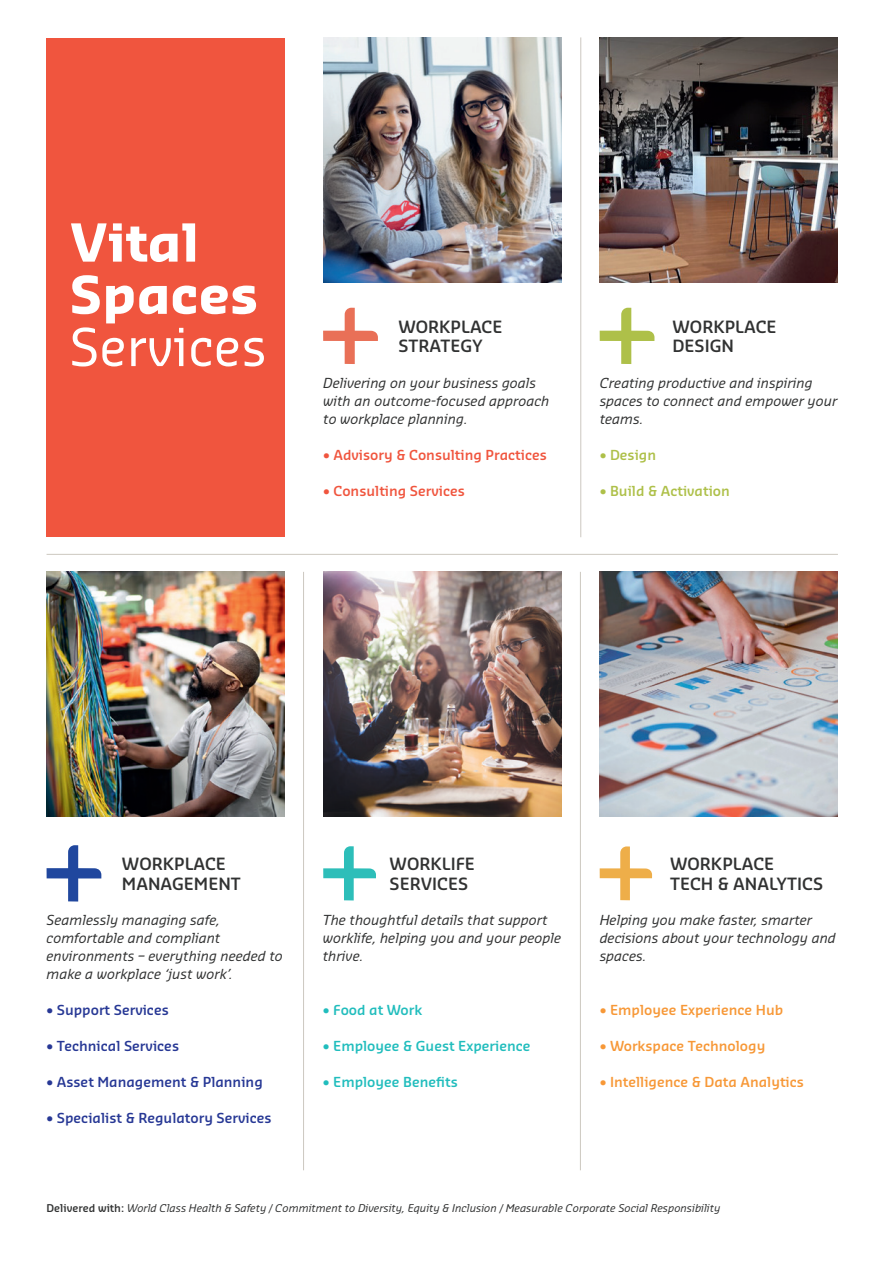
<style>
.page{position:relative;width:885px;height:1263px;background:#fff}
.page>*{position:absolute;margin:0;border:0;box-sizing:border-box;transform-origin:0 0}
.t1{font:700 51px/52.2px "Sansa Pro";color:#fff}
.t2{font:51px "Sansa Pro";color:#fff}
.t3{font:600 16.5px/19.5px "Sansa Pro";color:#313232}
.t4{font:italic 13.5px/18px "Sansa Pro";color:#313232}
.t5{font:600 13.5px "Sansa Pro";color:#273895}
.t6{font:600 13.5px "Sansa Pro";color:#f79837}
.t7{font:600 13.5px "Sansa Pro";color:#21bdbd}
.t8{font:600 13.5px "Sansa Pro";color:#f0553e}
.t9{font:600 13.5px "Sansa Pro";color:#aec049}
.t10{font:italic 10.5px "Sansa Pro";color:#313232}
.s1{font-weight:600;font-style:normal}
</style>
<div class="page">
<svg style="left:599px;top:308px;width:55px;height:56px"></svg>
<svg style="left:323px;top:308px;width:55px;height:56px"></svg>
<hr style="left:580px;top:37px;width:1px;height:500px;background:#ccc8c0">
<hr style="left:580px;top:572px;width:1px;height:598px;background:#ccc8c0">
<hr style="left:303px;top:572px;width:1px;height:598px;background:#ccc8c0">
<hr style="left:47px;top:554px;width:790px;height:1px;background:#ccc8c0">
<svg style="left:47px;top:845px;width:54px;height:56px"></svg>
<svg style="left:323px;top:846px;width:53px;height:54px"></svg>
<svg style="left:599px;top:846px;width:53px;height:54px"></svg>
<img style="left:323px;top:37px;width:238px;height:245px">
<img style="left:599px;top:37px;width:238px;height:245px">
<img style="left:47px;top:572px;width:238px;height:245px">
<img style="left:323px;top:572px;width:238px;height:245px">
<img style="left:599px;top:572px;width:238px;height:245px">
<div style="left:47px;top:39px;width:238px;height:498px;background:#f0553e"></div>
<h1 class="t1" style="left:69px;top:215px;width:190px">Vital<br>Spaces</h1>
<h1 class="t2" style="left:69px;top:313px;width:199px">Services</h1>
<p class="t3" style="left:398px;top:316px;width:105px">WORKPLACE<br>STRATEGY</p>
<p class="t3" style="left:672px;top:316px;width:105px">WORKPLACE<br>DESIGN</p>
<p class="t4" style="left:323px;top:374px;width:228px">Delivering on your business goals with an outcome-focused approach to workplace planning.</p>
<p class="t8" style="left:323px;top:446px;width:225px">• Advisory &amp; Consulting Practices</p>
<p class="t8" style="left:323px;top:482px;width:143px">• Consulting Services</p>
<p class="t4" style="left:599px;top:374px;width:239px">Creating productive and inspiring spaces to connect and empower your teams.</p>
<p class="t9" style="left:599px;top:446px;width:58px">• Design</p>
<p class="t9" style="left:599px;top:482px;width:132px">• Build &amp; Activation</p>
<p class="t3" style="left:122px;top:854px;width:120px">WORKPLACE<br>MANAGEMENT</p>
<p class="t4" style="left:47px;top:911px;width:238px">Seamlessly managing safe, comfortable and compliant environments – everything needed to make a workplace ‘just work’.</p>
<p class="t5" style="left:47px;top:1001px;width:124px">• Support Services</p>
<p class="t5" style="left:47px;top:1037px;width:134px">• Technical Services</p>
<p class="t5" style="left:47px;top:1073px;width:218px">• Asset Management &amp; Planning</p>
<p class="t5" style="left:47px;top:1109px;width:226px">• Specialist &amp; Regulatory Services</p>
<p class="t3" style="left:389px;top:854px;width:87px">WORKLIFE<br>SERVICES</p>
<p class="t3" style="left:670px;top:854px;width:154px">WORKPLACE<br>TECH &amp; ANALYTICS</p>
<p class="t4" style="left:323px;top:911px;width:240px">The thoughtful details that support worklife, helping you and your people thrive.</p>
<p class="t7" style="left:323px;top:1001px;width:101px">• Food at Work</p>
<p class="t7" style="left:323px;top:1037px;width:209px">• Employee &amp; Guest Experience</p>
<p class="t7" style="left:323px;top:1073px;width:136px">• Employee Benefits</p>
<p class="t4" style="left:599px;top:911px;width:238px">Helping you make faster, smarter decisions about your technology and spaces.</p>
<p class="t6" style="left:599px;top:1001px;width:185px">• Employee Experience Hub</p>
<p class="t6" style="left:599px;top:1037px;width:167px">• Workspace Technology</p>
<p class="t6" style="left:599px;top:1073px;width:206px">• Intelligence &amp; Data Analytics</p>
<p class="t10" style="left:47px;top:1201px;width:675px"><span class="s1">Delivered with:</span> World Class Health &amp; Safety / Commitment to Diversity, Equity &amp; Inclusion / Measurable Corporate Social Responsibility</p>
</div>
